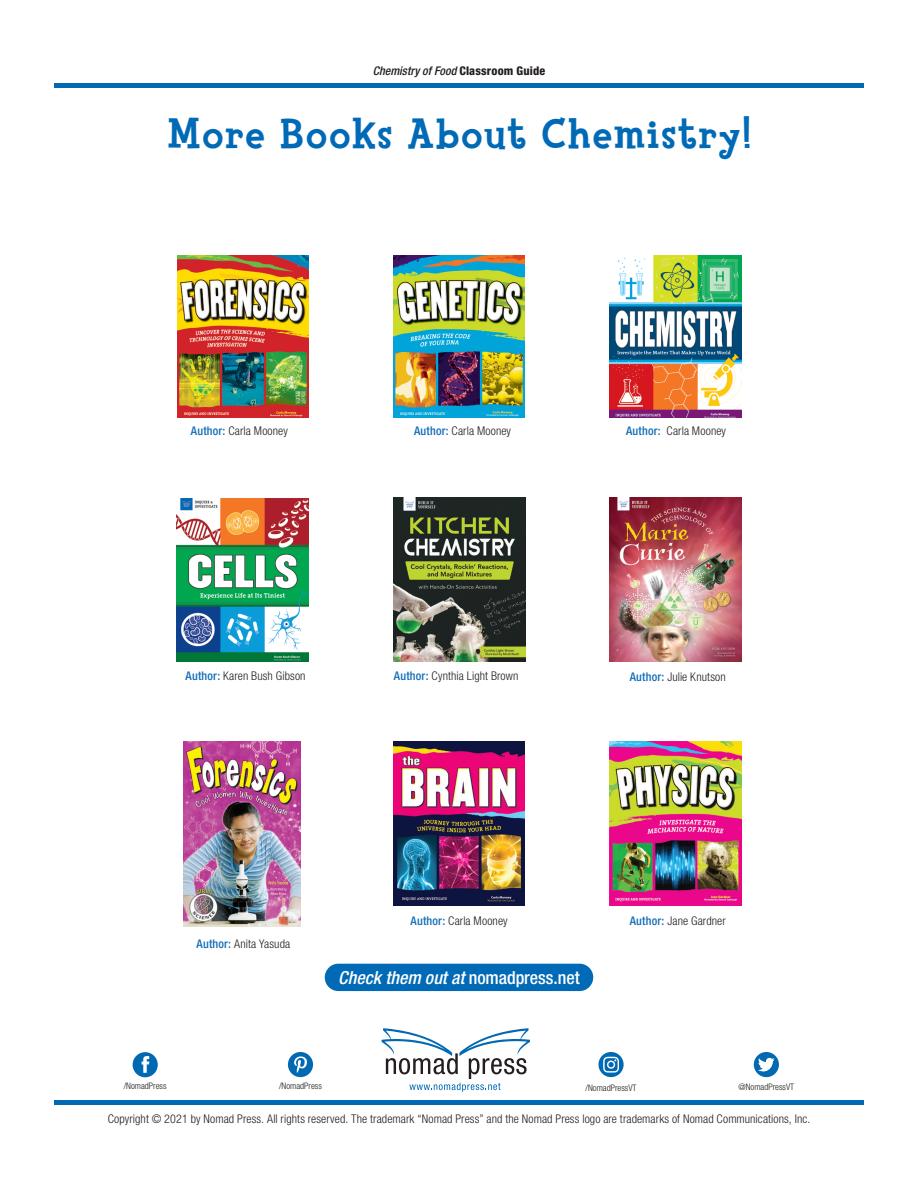
<style>
.page{position:relative;width:918px;height:1188px;background:#fff}
.page>*{position:absolute;margin:0;border:0;box-sizing:border-box;transform-origin:0 0}
.Section_Title{font:800 43.5px "Fink";letter-spacing:.035em;color:#016ab6}
.t1{font:italic 500 condensed 18px "Helvetica Neue";color:#fff}
.Book_Info_Block{font:300 condensed 12px "Helvetica Neue";letter-spacing:.01em;color:#231f20}
.Book_Description{font:italic 500 condensed 12px "Helvetica Neue";color:#231f20}
.t2{font:300 condensed 9px "Helvetica Neue";color:#231f20}
.s1{font-weight:800;font-style:normal}
.s2{font-weight:500;color:#126db7}
.s3{font-style:normal}
</style>
<div class="page">
<div style="left:325px;top:964px;width:268px;height:27px;background:#016ab6;border-radius:14px"></div>
<div style="left:54px;top:83px;width:810px;height:5px;background:#0168b3"></div>
<div style="left:54px;top:1100px;width:810px;height:5px;background:#0168b3"></div>
<svg style="left:382px;top:1028px;width:148px;height:64px"></svg>
<div style="left:133px;top:1052px;width:25px;height:25px;background:#0069b2;border-radius:50%"></div>
<svg style="left:142px;top:1056px;width:7px;height:17px"></svg>
<div style="left:288px;top:1052px;width:25px;height:25px;background:#0069b2;border-radius:50%"></div>
<svg style="left:294px;top:1056px;width:13px;height:17px"></svg>
<svg style="left:598px;top:1052px;width:26px;height:25px"></svg>
<svg style="left:603px;top:1057px;width:16px;height:16px"></svg>
<div style="left:754px;top:1052px;width:25px;height:25px;background:#0069b2;border-radius:50%"></div>
<svg style="left:758px;top:1057px;width:16px;height:15px"></svg>
<img style="left:183px;top:741px;width:118px;height:186px">
<img style="left:393px;top:741px;width:132px;height:165px">
<img style="left:610px;top:741px;width:131px;height:165px">
<img style="left:610px;top:497px;width:131px;height:165px">
<img style="left:394px;top:497px;width:132px;height:165px">
<img style="left:393px;top:255px;width:132px;height:163px">
<img style="left:610px;top:255px;width:131px;height:163px">
<img style="left:177px;top:255px;width:132px;height:163px">
<img style="left:176px;top:498px;width:132px;height:164px">
<p class="Book_Description" style="left:373px;top:64px;width:174px">Chemistry of Food <span class="s1">Classroom Guide</span></p>
<p class="Section_Title" style="left:168px;top:107px;width:584px">More Books About Chemistry!</p>
<p class="Book_Info_Block" style="left:191px;top:424px;width:99px"><span class="s2">Author:</span> Carla Mooney</p>
<p class="Book_Info_Block" style="left:414px;top:424px;width:99px"><span class="s2">Author:</span> Carla Mooney</p>
<p class="Book_Info_Block" style="left:186px;top:669px;width:121px"><span class="s2">Author:</span> Karen Bush Gibson</p>
<p class="Book_Info_Block" style="left:394px;top:669px;width:126px"><span class="s2">Author:</span> Cynthia Light Brown</p>
<p class="Book_Info_Block" style="left:626px;top:424px;width:101px"><span class="s2">Author:</span> Carla Mooney</p>
<p class="Book_Info_Block" style="left:630px;top:670px;width:97px"><span class="s2">Author:</span> Julie Knutson</p>
<p class="Book_Info_Block" style="left:197px;top:937px;width:95px"><span class="s2">Author:</span> Anita Yasuda</p>
<p class="Book_Info_Block" style="left:411px;top:914px;width:99px"><span class="s2">Author:</span> Carla Mooney</p>
<p class="Book_Info_Block" style="left:630px;top:914px;width:97px"><span class="s2">Author:</span> Jane Gardner</p>
<h2 class="t1" style="left:338px;top:967px;width:243px">Check them out at <span class="s3">nomadpress.net</span></h2>
<p class="t2" style="left:124px;top:1081px;width:44px">/NomadPress</p>
<p class="t2" style="left:279px;top:1081px;width:44px">/NomadPress</p>
<p class="t2" style="left:586px;top:1083px;width:52px">/NomadPressVT</p>
<p class="t2" style="left:739px;top:1082px;width:57px">@NomadPressVT</p>
<p class="Book_Info_Block" style="left:108px;top:1112px;width:704px">Copyright © 2021 by Nomad Press. All rights reserved. The trademark “Nomad Press” and the Nomad Press logo are trademarks of Nomad Communications, Inc.</p>
</div>
